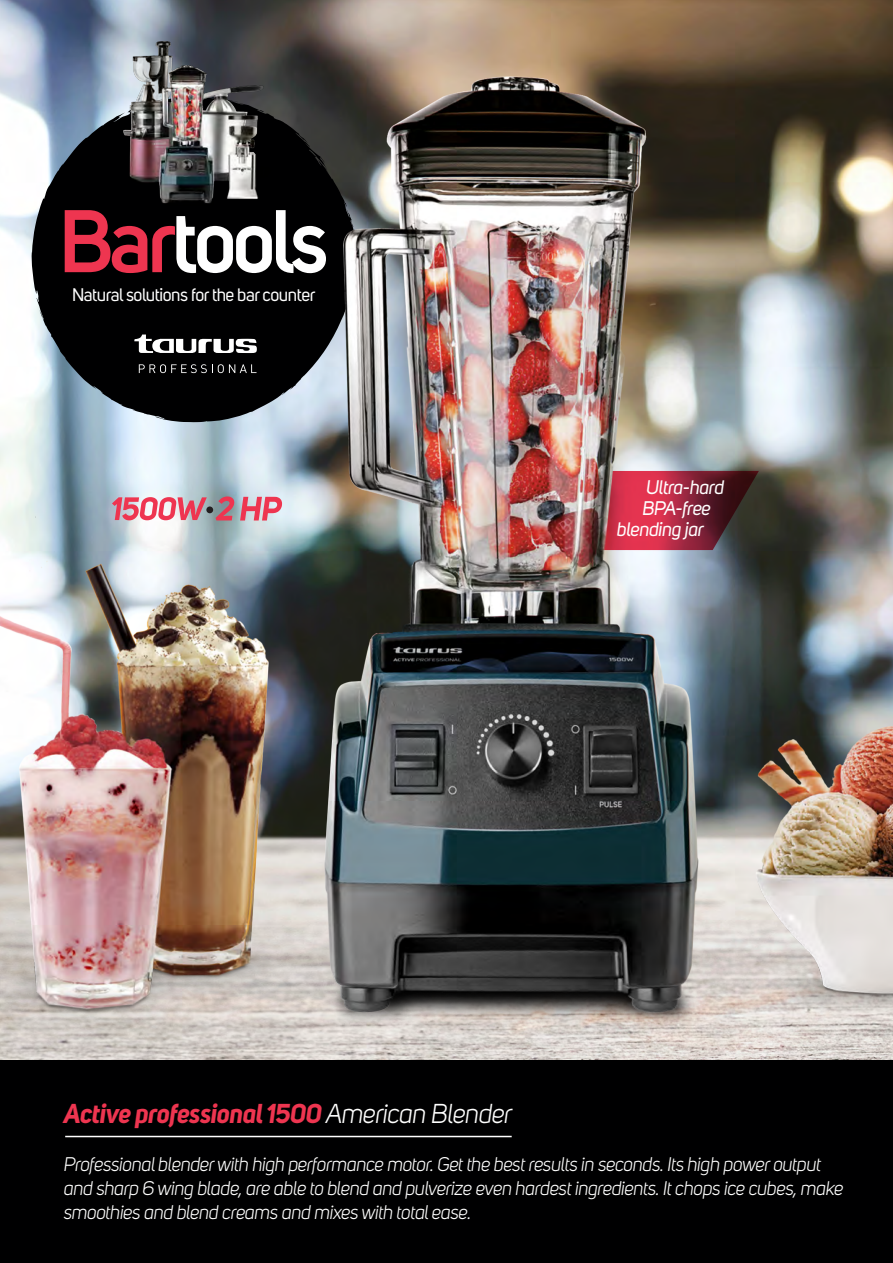
<style>
.page{position:relative;width:893px;height:1263px;background:#fff}
.page>*{position:absolute;margin:0;border:0;box-sizing:border-box;transform-origin:0 0}
.t1{font:italic 700 27px "Uni Sans";letter-spacing:-.025em;color:#ee3550}
.t2{font:italic 19.5px/24px "Uni Sans";letter-spacing:-.025em;color:#fff}
.t3{font:italic 19.5px "Uni Sans";letter-spacing:-.025em;color:#fff}
.t4{font:18px "Uni Sans";letter-spacing:-.025em;color:#fff}
.s1{font-weight:400;color:#fff}
</style>
<div class="page">
<img style="left:0;top:0;width:893px;height:713px">
<img style="left:727px;top:713px;width:166px;height:347px">
<svg style="left:31px;top:96px;width:242px;height:326px;background:#31363b"></svg>
<svg style="left:139px;top:364px;width:118px;height:9px"></svg>
<svg style="left:134px;top:334px;width:123px;height:19px"></svg>
<svg style="left:65px;top:210px;width:208px;height:63px"></svg>
<img style="left:111px;top:33px;width:177px;height:177px">
<div style="left:0;top:1060px;width:893px;height:203px;background:#000001"></div>
<hr style="left:65px;top:1136px;width:447px;height:1px;background:#fff">
<img style="left:0;top:556px;width:273px;height:504px">
<svg style="left:727px;top:471px;width:32px;height:79px;background:#352723"></svg>
<img style="left:273px;top:64px;width:454px;height:996px">
<svg style="left:216px;top:496px;width:66px;height:24px;background:#ce8494"></svg>
<svg style="left:112px;top:497px;width:95px;height:23px;background:#e08494"></svg>
<div style="left:206px;top:506px;width:7px;height:7px;background:#231f20;border-radius:50%"></div>
<p class="t4" style="left:72px;top:284px;width:245px">Natural solutions for the bar counter</p>
<p class="t3" style="left:646px;top:475px;width:80px">Ultra-hard</p>
<p class="t3" style="left:642px;top:496px;width:70px">BPA-free</p>
<p class="t3" style="left:617px;top:517px;width:89px">blending jar</p>
<p class="t1" style="left:64px;top:1096px;width:450px">Active professional 1500 <span class="s1">American Blender</span></p>
<p class="t2" style="left:64px;top:1153px;width:781px">Professional blender with high performance motor. Get the best results in seconds. Its high power output and sharp 6 wing blade, are able to blend and pulverize even hardest ingredients. It chops ice cubes, make smoothies and blend creams and mixes with total ease.</p>
</div>
